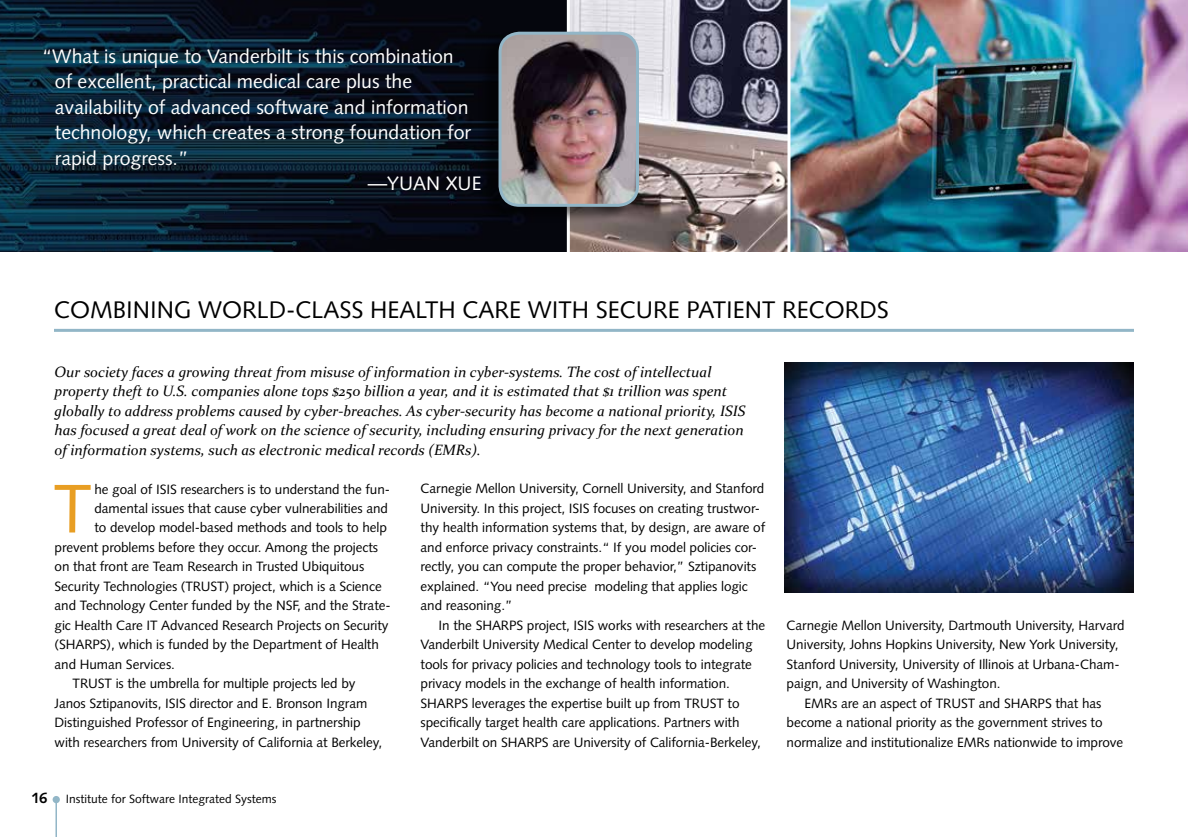
<style>
.page{position:relative;width:1188px;height:837px;background:#fff}
.page>*{position:absolute;margin:0;border:0;box-sizing:border-box;transform-origin:0 0}
.t1{font:68.7px "Syntax";color:#e89e23}
.t2{font:24px "Syntax";color:#000}
.t3{font:19.5px "Syntax";color:#fff}
.t4{font:italic 15px/19.5px "Constantia";color:#000}
.t5{font:13.5px/19.5px "Syntax";letter-spacing:-.005em;color:#000}
.t6{font:12px "Syntax";color:#000}
.s1{font-weight:700;font-size:15px}
</style>
<div class="page">
<div style="left:53px;top:796px;width:7px;height:7px;background:#92b6c7;border-radius:50%"></div>
<hr style="left:55px;top:800px;width:2px;height:37px;background:#92b6c7">
<hr style="left:54px;top:329px;width:1080px;height:3px;background:#92b6c7">
<img style="left:785px;top:363px;width:349px;height:229px">
<img style="left:570px;top:0;width:618px;height:252px">
<hr style="left:788px;top:0;width:2px;height:256px;background:#fff">
<svg style="left:0;top:0;width:567px;height:252px;background:#091b2a"></svg>
<div style="left:478px;top:32px;width:157px;height:192px;background:#000;opacity:.5"></div>
<img style="left:500px;top:33px;width:138px;height:172px">
<div style="left:499px;top:32px;width:140px;height:175px;border:3px solid #92b6c7;border-radius:19px"></div>
<h3 class="t3" style="left:41px;top:45px;width:414px">“What is unique to Vanderbilt is this combination</h3>
<h3 class="t3" style="left:55px;top:70px;width:359px">of excellent, practical medical care plus the</h3>
<h3 class="t3" style="left:55px;top:96px;width:415px">availability of advanced software and information</h3>
<h3 class="t3" style="left:55px;top:121px;width:418px">technology, which creates a strong foundation for</h3>
<h3 class="t3" style="left:55px;top:147px;width:135px">rapid progress.”</h3>
<h3 class="t3" style="left:368px;top:172px;width:115px">—Yuan Xu e</h3>
<h2 class="t2" style="left:54px;top:296px;width:806px">Combi ni ng World-Class Health Care with Secure Pati ent Records</h2>
<p class="t4" style="left:55px;top:361px;width:692px">Our society faces a growing threat from misuse of information in cyber-systems. The cost of intellectual property theft to U.S. companies alone tops $250 billion a year, and it is estimated that $1 trillion was spent globally to address problems caused by cyber-breaches. As cyber-security has become a national priority, ISIS has focused a great deal of work on the science of security, including ensuring privacy for the next generation of information systems, such as electronic medical records (EMRs).</p>
<h1 class="t1" style="left:54px;top:468px;width:38px">T</h1>
<p class="t5" style="left:94px;top:479px;width:297px">he goal of ISIS researchers is to understand the fun-</p>
<p class="t5" style="left:94px;top:499px;width:295px">damental issues that cause cyber vulnerabilities and</p>
<p class="t5" style="left:94px;top:518px;width:294px">to develop model-based methods and tools to help</p>
<p class="t5" style="left:55px;top:538px;width:325px">prevent problems before they occur. Among the projects</p>
<p class="t5" style="left:55px;top:557px;width:311px">on that front are Team Research in Trusted Ubiquitous</p>
<p class="t5" style="left:55px;top:577px;width:329px">Security Technologies (TRUST) project, which is a Science</p>
<p class="t5" style="left:55px;top:596px;width:338px">and Technology Center funded by the N SF, and the Strate-</p>
<p class="t5" style="left:55px;top:616px;width:336px">gic Health Care IT Advanced Research Projects on Security</p>
<p class="t5" style="left:55px;top:635px;width:326px">(SHARPS), which is funded by the Department of Health</p>
<p class="t5" style="left:55px;top:655px;width:122px">and Human Services.</p>
<p class="t5" style="left:73px;top:674px;width:284px">TRUST is the umbrella for multiple projects led by</p>
<p class="t5" style="left:55px;top:694px;width:314px">Janos Sztipanovits, ISIS director and E. Bronson Ingram</p>
<p class="t5" style="left:55px;top:713px;width:308px">Distinguished Professor of Engineering, in partnership</p>
<p class="t5" style="left:55px;top:733px;width:329px">with researchers from University of California at Berkeley,</p>
<p class="t6" style="left:32px;top:792px;width:246px"><span class="s1">16</span> Institute for Software Integrated Systems</p>
<p class="t5" style="left:421px;top:479px;width:346px">Carnegie Mellon University, Cornell University, and Stanford University. In this project, ISIS focuses on creating trustwor&shy;thy health information systems that, by design, are aware of and enforce privacy constraints.“ If you model policies cor&shy;rectly, you can compute the proper behavior,” Sztipanovits explained. “You need precise modeling that applies logic and reasoning.”</p>
<p class="t5" style="left:421px;top:616px;width:346px;text-indent:18px">In the SHARPS project, ISIS works with researchers at the Vanderbilt University Medical Center to develop modeling tools for privacy policies and technology tools to integrate privacy models in the exchange of health information.<br>SHARPS leverages the expertise built up from TRUST to specifically target health care applications. Partners with Vanderbilt on SHARPS are University of California-Berkeley,</p>
<p class="t5" style="left:787px;top:615px;width:339px">Carnegie Mellon University, Dartmouth University, Harvard</p>
<p class="t5" style="left:787px;top:635px;width:333px">University, Johns Hopkins University, New York University,</p>
<p class="t5" style="left:787px;top:654px;width:335px">Stanford University, University of Illinois at Urbana-Cham-</p>
<p class="t5" style="left:787px;top:674px;width:215px">paign, and University of Washington.</p>
<p class="t5" style="left:805px;top:693px;width:298px">EMRs are an aspect of TRUST and SHARPS that has</p>
<p class="t5" style="left:787px;top:713px;width:317px">become a national priority as the government strives to</p>
<p class="t5" style="left:787px;top:732px;width:338px">normalize and institutionalize EMRs nationwide to improve</p>
</div>
